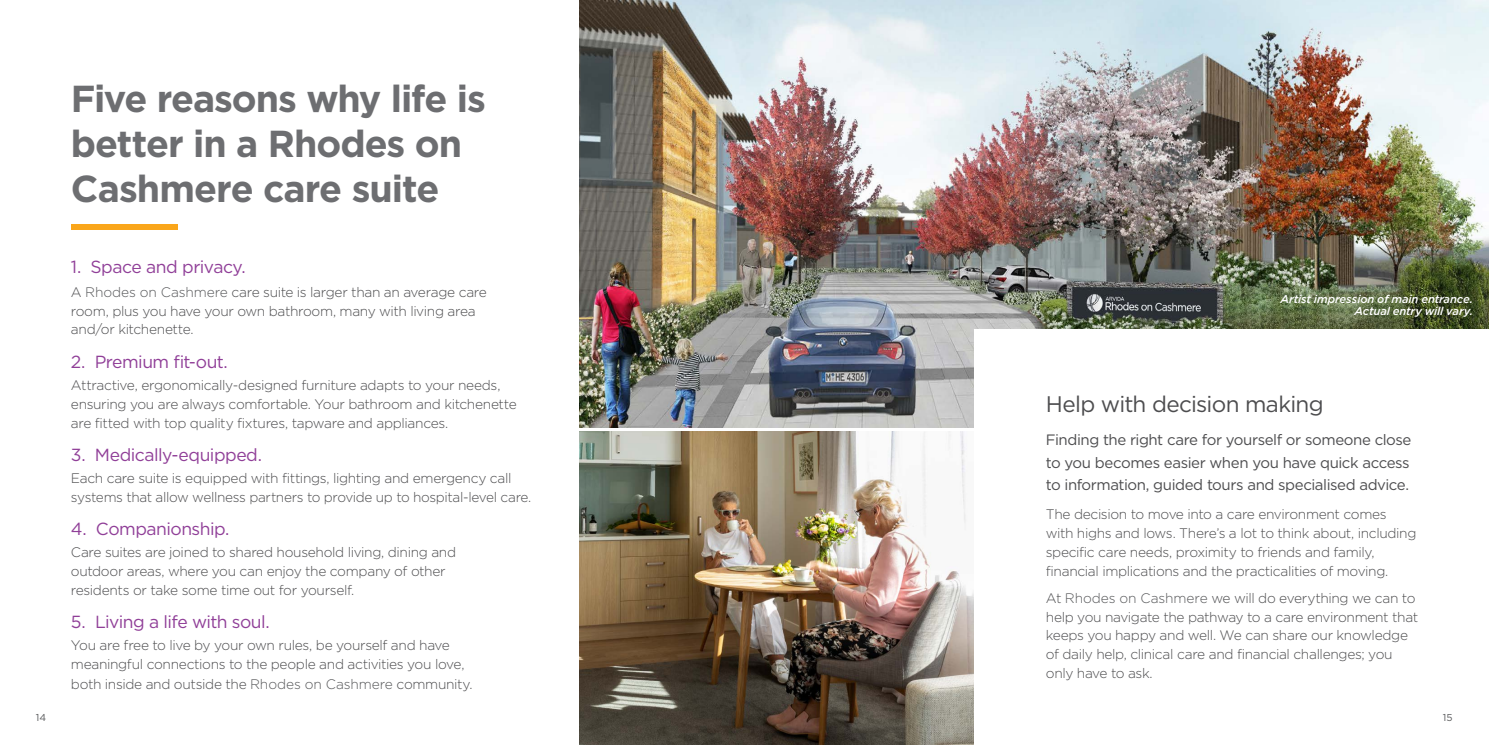
<style>
.page{position:relative;width:1489px;height:745px;background:#fff}
.page>*{position:absolute;margin:0;border:0;box-sizing:border-box;transform-origin:0 0}
.t1{font:700 37.5px/45px "Gotham";letter-spacing:-.03em;color:#6d6e71}
.t2{font:22.5px "Gotham";letter-spacing:-.035em;color:#4d4d4f}
.t3{font:17.5px "Gotham";letter-spacing:-.03em;color:#903f98}
.t4{font:15px/22.5px "Gotham";letter-spacing:-.03em;color:#4d4d4f;text-align:justify}
.t5{font:300 13.75px/18.8px "Gotham";letter-spacing:-.025em;color:#4d4d4f}
.t6{font:italic 500 11.25px/12.5px "Gotham";letter-spacing:-.01em;color:#fff;text-align:right}
.t7{font:10px "Gotham";color:#58595b}
.s1{color:#58595b}
</style>
<div class="page">
<img style="left:579px;top:0;width:909px;height:427px">
<img style="left:579px;top:431px;width:395px;height:313px">
<div style="left:71px;top:224px;width:106px;height:5px;background:#faa61a"></div>
<div style="left:974px;top:330px;width:514px;height:414px;background:#fff"></div>
<h1 class="t1" style="left:71px;top:75px;width:416px">Five reasons why life is better in a Rhodes on<br>Cashmere care suite</h1>
<p class="t3" style="left:71px;top:256px;width:176px">1. Space and privacy.</p>
<p class="t5" style="left:71px;top:282px;width:417px">A <span class="s1">Rhodes on Cashmere</span> care suite is larger than an average care room, plus you have your own bathroom, many with living area and/or kitchenette.</p>
<p class="t3" style="left:71px;top:350px;width:158px">2. Premium fit-out.</p>
<p class="t5" style="left:71px;top:375px;width:447px">Attractive, ergonomically-designed furniture adapts to your needs, ensuring you are always comfortable. Your bathroom and kitchenette are fitted with top quality fixtures, tapware and appliances.</p>
<p class="t3" style="left:71px;top:443px;width:192px">3. Medically-equipped.</p>
<p class="t5" style="left:71px;top:468px;width:462px">Each care suite is equipped with fittings, lighting and emergency call systems that allow wellness partners to provide up to hospital-level care.</p>
<p class="t3" style="left:71px;top:517px;width:160px">4. Companionship.</p>
<p class="t5" style="left:71px;top:542px;width:387px">Care suites are joined to shared household living, dining and outdoor areas, where you can enjoy the company of other residents or take some time out for yourself.</p>
<p class="t3" style="left:71px;top:610px;width:200px">5. Living a life with soul.</p>
<p class="t5" style="left:71px;top:635px;width:395px">You are free to live by your own rules, be yourself and have meaningful connections to the people and activities you love,</p>
<p class="t5" style="left:71px;top:674px;width:403px">both inside and outside the <span class="s1">Rhodes on Cashmere</span> community.</p>
<p class="t6" style="left:1280px;top:292px;width:194px">Artist impression of main entrance.<br>Actual entry will vary.</p>
<h2 class="t2" style="left:1045px;top:389px;width:279px">Help with decision making</h2>
<p class="t4" style="left:1045px;top:428px;width:367px">Finding the right care for yourself or someone close to you becomes easier when you have quick access to information, guided tours and specialised advice.</p>
<p class="t5" style="left:1045px;top:504px;width:372px">The decision to move into a care environment comes with highs and lows. There’s a lot to think about, including specific care needs, proximity to friends and family, financial implications and the practicalities of moving.</p>
<p class="t5" style="left:1045px;top:588px;width:374px">At <span class="s1">Rhodes on Cashmere</span> we will do everything we can to help you navigate the pathway to a care environment that keeps you happy and well. We can share our knowledge of daily help, clinical care and financial challenges; you only have to ask.</p>
<p class="t7" style="left:36px;top:710px;width:12px">14</p>
<p class="t7" style="left:1442px;top:710px;width:11px">15</p>
</div>
